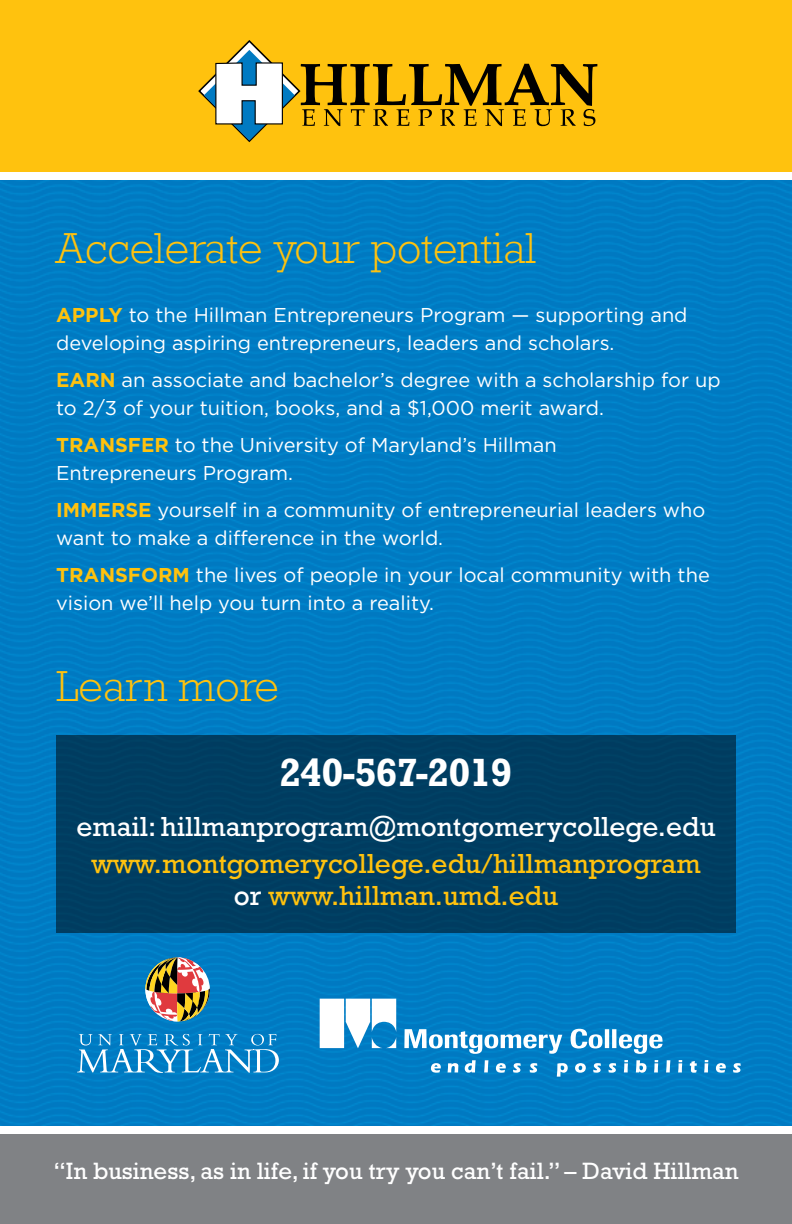
<style>
.page{position:relative;width:792px;height:1224px;background:#fff}
.page>*{position:absolute;margin:0;border:0;box-sizing:border-box;transform-origin:0 0}
.t1{font:300 44px "Rockwell Std";color:#ffc20e}
.t2{font:700 40px "Rockwell Std";letter-spacing:-.03em;color:#fff}
.t3{font:28px/32px "Rockwell Std";color:#ffc20e;text-align:center}
.t4{font:28px "Rockwell Std";color:#fff}
.t5{font:24px "Rockwell Std";color:#fff}
.t6{font:20px/28px "Gotham";color:#fff}
.s1{font-weight:700;color:#ffc20e}
.s2{color:#fff}
</style>
<div class="page">
<img style="left:0;top:180px;width:792px;height:946px">
<div style="left:0;top:0;width:792px;height:180px;background:#ffc20e"></div>
<div style="left:0;top:1126px;width:792px;height:98px;background:#808285"></div>
<div style="left:0;top:173px;width:792px;height:7px;background:#fff"></div>
<div style="left:0;top:1126px;width:792px;height:8px;background:#fff"></div>
<div style="left:56px;top:735px;width:680px;height:198px;background:#003d61"></div>
<svg style="left:198px;top:40px;width:399px;height:103px"></svg>
<svg style="left:145px;top:957px;width:65px;height:64px;background:#907d6c"></svg>
<svg style="left:77px;top:1034px;width:202px;height:39px;background:#3396cf"></svg>
<svg style="left:320px;top:999px;width:343px;height:55px"></svg>
<svg style="left:431px;top:1060px;width:310px;height:16px;background:#3a99d1"></svg>
<h1 class="t1" style="left:56px;top:223px;width:481px">Accelerate your potential</h1>
<p class="t6" style="left:56px;top:300px;width:633px"><span class="s1">APPLY</span> to the Hillman Entrepreneurs Program — supporting and developing aspiring entrepreneurs, leaders and scholars.</p>
<p class="t6" style="left:56px;top:365px;width:666px"><span class="s1">EARN</span> an associate and bachelor’s degree with a scholarship for up to 2/3 of your tuition, books, and a $1,000 merit award.</p>
<p class="t6" style="left:56px;top:430px;width:502px"><span class="s1">TRANSFER</span> to the University of Maryland’s Hillman<br>Entrepreneurs Program.</p>
<p class="t6" style="left:56px;top:495px;width:651px"><span class="s1">IMMERSE</span> yourself in a community of entrepreneurial leaders who want to make a difference in the world.</p>
<p class="t6" style="left:56px;top:560px;width:655px"><span class="s1">TRANSFORM</span> the lives of people in your local community with the vision we’ll help you turn into a reality.</p>
<h1 class="t1" style="left:56px;top:661px;width:224px">Learn more</h1>
<h2 class="t2" style="left:280px;top:749px;width:234px">240-567-2019</h2>
<h3 class="t4" style="left:77px;top:811px;width:640px">email: hillmanprogram@montgomerycollege.edu</h3>
<h3 class="t3" style="left:91px;top:848px;width:611px">www.montgomerycollege.edu/hillmanprogram <span class="s2">or</span> www.hillman.umd.edu</h3>
<p class="t5" style="left:53px;top:1157px;width:687px">“In business, as in life, if you try you can’t fail.” – David Hillman</p>
</div>
